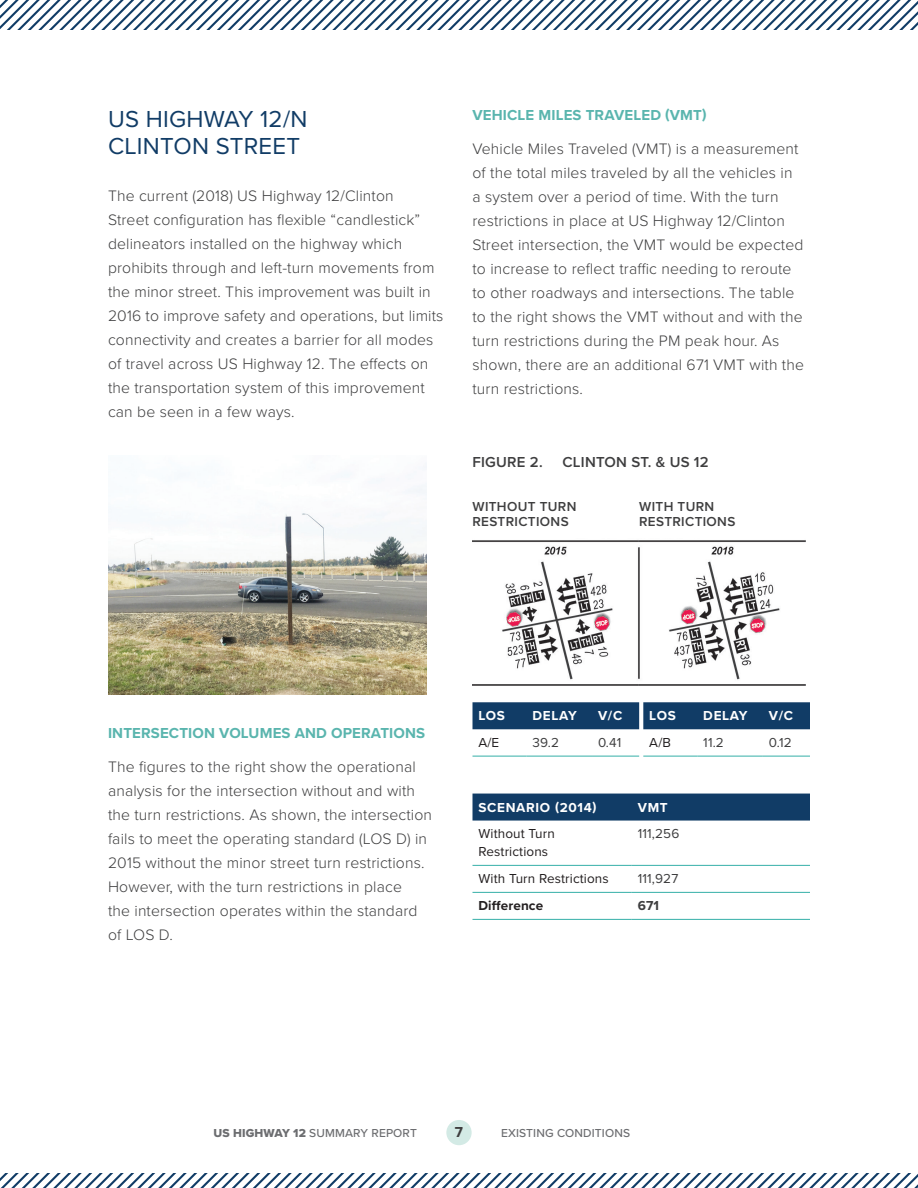
<style>
.page{position:relative;width:918px;height:1188px;background:#fff}
.page>*{position:absolute;margin:0;border:0;box-sizing:border-box;transform-origin:0 0}
.t1{font:24px/27px "Proxima Nova";letter-spacing:.01em;color:#113c66}
.t2{font:300 15.75px/24px "Proxima Nova";letter-spacing:.01em;color:#3e3e3f}
.t3{font:700 15px "Proxima Nova";letter-spacing:.01em;color:#5ab5ae}
.t4{font:600 15px "Proxima Nova";letter-spacing:.015em;color:#3e3e3f}
.t5{font:700 15px "Proxima Nova";color:#3e3e3f}
.t6{font:13.5px/18px "Proxima Nova";letter-spacing:.01em;color:#231f20}
.t7{font:600 13.5px/15px "Proxima Nova";letter-spacing:.025em;color:#3e3e3f}
.t8{font:700 13.5px "Proxima Nova";letter-spacing:.05em;color:#fff}
.t9{font:13.5px "Proxima Nova";letter-spacing:.01em;color:#3e3e3f}
.t10{font:700 13.5px "Proxima Nova";letter-spacing:.01em;color:#231f20}
.t11{font:700 13.5px "Proxima Nova";color:#3e3e3f}
.t12{font:500 12px "Proxima Nova";letter-spacing:.01em;color:#6c6d70}
.s1{font-family:"Proxima Nova Extrabld";font-weight:400}
</style>
<div class="page">
<svg style="left:0;top:0;width:918px;height:30px"></svg>
<svg style="left:0;top:1173px;width:918px;height:15px"></svg>
<div style="left:446px;top:1120px;width:26px;height:25px;background:#d3eae5;border-radius:50%"></div>
<img style="left:108px;top:466px;width:319px;height:228px">
<img style="left:472px;top:540px;width:334px;height:145px">
<hr style="left:472px;top:756px;width:54px;height:1px;background:#35afa8">
<hr style="left:526px;top:756px;width:66px;height:1px;background:#35afa8">
<hr style="left:592px;top:756px;width:47px;height:1px;background:#35afa8">
<div style="left:472px;top:702px;width:338px;height:27px;background:#113c66"></div>
<hr style="left:643px;top:756px;width:54px;height:1px;background:#35afa8">
<hr style="left:697px;top:756px;width:66px;height:1px;background:#35afa8">
<hr style="left:763px;top:756px;width:47px;height:1px;background:#35afa8">
<div style="left:472px;top:794px;width:338px;height:27px;background:#113c66"></div>
<hr style="left:472px;top:865px;width:160px;height:1px;background:#35afa8">
<hr style="left:632px;top:865px;width:178px;height:1px;background:#35afa8">
<hr style="left:472px;top:892px;width:160px;height:1px;background:#35afa8">
<hr style="left:632px;top:892px;width:178px;height:1px;background:#35afa8">
<hr style="left:472px;top:919px;width:160px;height:1px;background:#35afa8">
<hr style="left:632px;top:919px;width:178px;height:1px;background:#35afa8">
<h1 class="t1" style="left:108px;top:104px;width:201px">US HIGHWAY 12/N<br>CLINTON STREET</h1>
<p class="t2" style="left:108px;top:183px;width:337px">The current (2018) US Highway 12/Clinton<br>Street configuration has flexible “candlestick” delineators installed on the highway which prohibits through and left-turn movements from the minor street. This improvement was built in 2016 to improve safety and operations, but limits connectivity and creates a barrier for all modes of travel across US Highway 12. The effects on the transportation system of this improvement can be seen in a few ways.</p>
<p class="t3" style="left:472px;top:104px;width:236px">VEHICLE MILES TRAVELED (VMT)</p>
<p class="t2" style="left:472px;top:136px;width:333px">Vehicle Miles Traveled (VMT) is a measurement of the total miles traveled by all the vehicles in a system over a period of time. With the turn restrictions in place at US Highway 12/Clinton Street intersection, the VMT would be expected to increase to reflect traffic needing to reroute to other roadways and intersections. The table to the right shows the VMT without and with the turn restrictions during the PM peak hour. As shown, there are an additional 671 VMT with the turn restrictions.</p>
<p class="t4" style="left:472px;top:451px;width:19px">FIGURE</p>
<p class="t4" style="left:530px;top:451px;width:180px">2. CLINTON ST. &amp; US 12</p>
<p class="t7" style="left:472px;top:499px;width:105px">WITHOUT TURN<br>RESTRICTIONS</p>
<p class="t7" style="left:639px;top:499px;width:98px">WITH TURN<br>RESTRICTIONS</p>
<p class="t3" style="left:108px;top:722px;width:319px">INTERSECTION VOLUMES AND OPERATIONS</p>
<p class="t2" style="left:108px;top:754px;width:326px">The figures to the right show the operational analysis for the intersection without and with the turn restrictions. As shown, the intersection fails to meet the operating standard (LOS D) in 2015 without the minor street turn restrictions.<br>However, with the turn restrictions in place<br>the intersection operates within the standard of LOS D.</p>
<p class="t8" style="left:478px;top:706px;width:28px">LOS</p>
<p class="t8" style="left:532px;top:706px;width:46px">DELAY</p>
<p class="t8" style="left:598px;top:706px;width:26px">V/C</p>
<p class="t6" style="left:478px;top:733px;width:22px">A/E</p>
<p class="t9" style="left:532px;top:733px;width:28px">39.2</p>
<p class="t9" style="left:598px;top:733px;width:25px">0.41</p>
<p class="t8" style="left:649px;top:706px;width:28px">LOS</p>
<p class="t8" style="left:703px;top:706px;width:46px">DELAY</p>
<p class="t8" style="left:769px;top:706px;width:26px">V/C</p>
<p class="t6" style="left:649px;top:733px;width:23px">A/B</p>
<p class="t9" style="left:703px;top:733px;width:22px">11.2</p>
<p class="t9" style="left:769px;top:733px;width:24px">0.12</p>
<p class="t8" style="left:478px;top:797px;width:120px">SCENARIO (2014)</p>
<p class="t8" style="left:638px;top:797px;width:31px">VMT</p>
<p class="t6" style="left:478px;top:824px;width:78px">Without Turn<br>Restrictions</p>
<p class="t9" style="left:638px;top:824px;width:43px">111,256</p>
<p class="t6" style="left:478px;top:869px;width:132px">With Turn Restrictions</p>
<p class="t9" style="left:638px;top:869px;width:42px">111,927</p>
<p class="t10" style="left:478px;top:896px;width:66px">Difference</p>
<p class="t11" style="left:638px;top:896px;width:23px">671</p>
<p class="t12" style="left:213px;top:1124px;width:205px"><span class="s1">US HIGHWAY 12</span> SUMMARY REPORT</p>
<p class="t5" style="left:455px;top:1121px;width:10px">7</p>
<p class="t12" style="left:501px;top:1124px;width:131px">EXISTING CONDITIONS</p>
</div>
